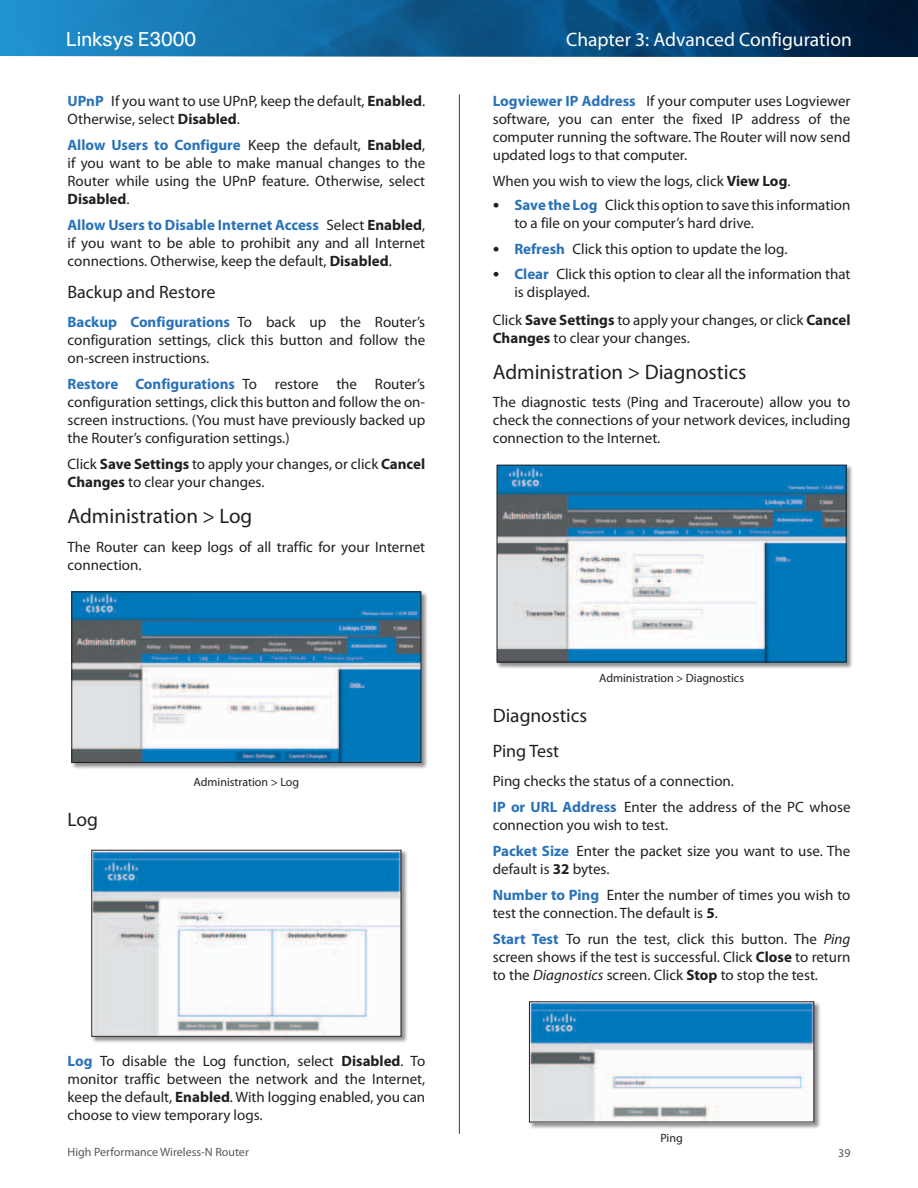
<style>
.page{position:relative;width:918px;height:1188px;background:#fff}
.page>*{position:absolute;margin:0;border:0;box-sizing:border-box;transform-origin:0 0}
.t1{font:21px "Myriad Pro";color:#231f20}
.t2{font:19.5px "Myriad Pro";color:#fff}
.t3{font:19.5px "Myriad Pro";color:#231f20}
.t4{font:19.5px "Cisco";color:#fff}
.t5{font:18px "Myriad Pro";color:#231f20}
.t6{font:15px/18px "Myriad Pro";color:#231f20}
.t7{font:12px "Myriad Pro";color:#231f20}
.t8{font:12px "Myriad Pro";color:#58595b}
.s1{font-weight:700;color:#2972b9}
.s2{font-weight:700}
.s3{font-family:"Helvetica Neue";font-weight:500;font-stretch:condensed;font-size:13.5px}
.s4{font-style:italic}
</style>
<div class="page">
<img style="left:0;top:0;width:918px;height:57px">
<div style="left:71px;top:591px;width:357px;height:178px;background:#231f20;opacity:.5"></div>
<img style="left:73px;top:593px;width:346px;height:168px">
<div style="left:71px;top:591px;width:350px;height:172px;border:1px solid #231f20"></div>
<div style="left:91px;top:850px;width:317px;height:194px;background:#231f20;opacity:.5"></div>
<img style="left:93px;top:852px;width:306px;height:183px">
<div style="left:91px;top:850px;width:310px;height:187px;border:1px solid #231f20"></div>
<div style="left:496px;top:465px;width:357px;height:204px;background:#231f20;opacity:.5"></div>
<img style="left:499px;top:467px;width:346px;height:193px">
<div style="left:497px;top:465px;width:350px;height:197px;border:1px solid #231f20"></div>
<div style="left:529px;top:1001px;width:292px;height:128px;background:#231f20;opacity:.5"></div>
<img style="left:531px;top:1003px;width:281px;height:117px">
<h2 class="t4" style="left:66px;top:28px;width:132px">Linksys E3000</h2>
<h2 class="t2" style="left:566px;top:27px;width:287px">Chapter 3: Advanced Configuration</h2>
<p class="t6" style="left:68px;top:91px;width:358px"><span class="s1">UPnP</span> If you want to use UPnP, keep the default, <span class="s2">Enabled</span>.<br>Otherwise, select <span class="s2">Disabled</span>.</p>
<p class="t6" style="left:68px;top:136px;width:359px;text-align:justify"><span class="s1">Allow Users to Configure</span> Keep the default, <span class="s2">Enabled</span>, if you want to be able to make manual changes to the Router while using the UPnP feature. Otherwise, select <span class="s2">Disabled</span>.</p>
<p class="t6" style="left:68px;top:216px;width:359px;text-align:justify"><span class="s1">Allow Users to Disable Internet Access</span> Select <span class="s2">Enabled</span>, if you want to be able to prohibit any and all Internet connections. Otherwise, keep the default, <span class="s2">Disabled</span>.</p>
<p class="t5" style="left:68px;top:281px;width:149px">Backup and Restore</p>
<p class="t6" style="left:68px;top:313px;width:359px;text-align:justify"><span class="s1">Backup Configurations</span> To back up the Router’s configuration settings, click this button and follow the on‑screen instructions.</p>
<p class="t6" style="left:68px;top:375px;width:359px;text-align:justify"><span class="s1">Restore Configurations</span> To restore the Router’s configuration settings, click this button and follow the on&shy;screen instructions. (You must have previously backed up the Router’s configuration settings.)</p>
<p class="t6" style="left:68px;top:455px;width:359px">Click <span class="s2">Save Settings</span> to apply your changes, or click <span class="s2">Cancel<br>Changes</span> to clear your changes.</p>
<h1 class="t1" style="left:68px;top:503px;width:186px">Administration &gt; Log</h1>
<p class="t6" style="left:68px;top:538px;width:359px">The Router can keep logs of all traffic for your Internet connection.</p>
<h2 class="t3" style="left:68px;top:807px;width:32px">Log</h2>
<p class="t7" style="left:194px;top:775px;width:107px">Administration &gt; Log</p>
<p class="t6" style="left:68px;top:1051px;width:359px;text-align:justify"><span class="s1">Log</span> To disable the Log function, select <span class="s2">Disabled</span>. To monitor traffic between the network and the Internet, keep the default, <span class="s2">Enabled</span>. With logging enabled, you can choose to view temporary logs.</p>
<p class="t6" style="left:493px;top:91px;width:359px;text-align:justify"><span class="s1">Logviewer IP Address</span> If your computer uses Logviewer software, you can enter the fixed IP address of the computer running the software. The Router will now send updated logs to that computer.</p>
<p class="t6" style="left:493px;top:172px;width:298px">When you wish to view the logs, click <span class="s2">View Log</span>.</p>
<p class="t6" style="left:514px;top:196px;width:338px;text-indent:-22px"><span class="s3">•</span> <span class="s1">Save the Log</span> Click this option to save this information to a file on your computer’s hard drive.</p>
<p class="t6" style="left:493px;top:240px;width:295px"><span class="s3">•</span> <span class="s1">Refresh</span> Click this option to update the log.</p>
<p class="t6" style="left:514px;top:265px;width:338px;text-indent:-22px"><span class="s3">•</span> <span class="s1">Clear</span> Click this option to clear all the information that is displayed.</p>
<p class="t6" style="left:493px;top:310px;width:359px">Click <span class="s2">Save Settings</span> to apply your changes, or click <span class="s2">Cancel<br>Changes</span> to clear your changes.</p>
<h1 class="t1" style="left:493px;top:359px;width:255px">Administration &gt; Diagnostics</h1>
<p class="t6" style="left:493px;top:393px;width:359px;text-align:justify">The diagnostic tests (Ping and Traceroute) allow you to check the connections of your network devices, including connection to the Internet.</p>
<p class="t7" style="left:599px;top:671px;width:146px">Administration &gt; Diagnostics</p>
<h2 class="t3" style="left:493px;top:703px;width:96px">Diagnostics</h2>
<p class="t5" style="left:493px;top:740px;width:68px">Ping Test</p>
<p class="t6" style="left:493px;top:767px;width:359px;line-height:26.1px">Ping checks the status of a connection.<br><span class="s1">IP or URL Address</span> Enter the address of the PC whose</p>
<p class="t6" style="left:493px;top:811px;width:359px;line-height:26.1px">connection you wish to test.<br><span class="s1">Packet Size</span> Enter the packet size you want to use. The</p>
<p class="t6" style="left:493px;top:856px;width:359px;line-height:26.1px">default is <span class="s2">32</span> bytes.<br><span class="s1">Number to Ping</span> Enter the number of times you wish to</p>
<p class="t6" style="left:493px;top:900px;width:359px;line-height:26.1px">test the connection. The default is <span class="s2">5</span>.<br><span class="s1">Start Test</span> To run the test, click this button. The <span class="s4">Ping</span></p>
<p class="t6" style="left:493px;top:948px;width:359px">screen shows if the test is successful. Click <span class="s2">Close</span> to return to the <span class="s4">Diagnostics</span> screen. Click <span class="s2">Stop</span> to stop the test.</p>
<p class="t7" style="left:660px;top:1131px;width:24px">Ping</p>
<p class="t8" style="left:68px;top:1145px;width:183px">High Performance Wireless-N Router</p>
<p class="t8" style="left:838px;top:1146px;width:14px">39</p>
</div>
